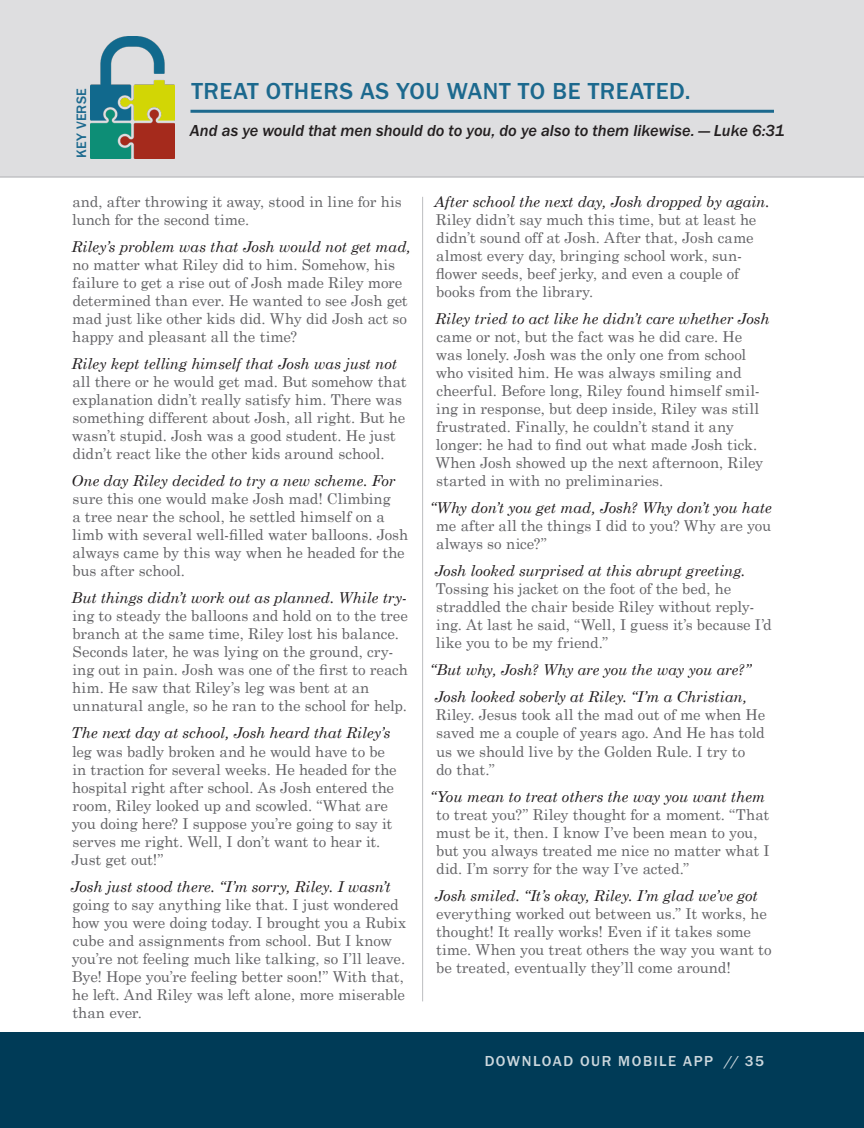
<style>
.page{position:relative;width:864px;height:1128px;background:#fff}
.page>*{position:absolute;margin:0;border:0;box-sizing:border-box;transform-origin:0 0}
.t1{font:500 24px "Franklin Gothic URW";letter-spacing:.025em;color:#1c698e}
.Article_-_Memory_Ver{font:16.5px "Franklin Gothic URW Med Ita";color:#231f20}
.Article_-_Copy{font:15px/18px "Century Schoolbook";letter-spacing:-.01em;color:#636366}
.Article_-_Copy-2{font:italic 15px "Century Schoolbook";letter-spacing:-.01em;color:#231f20}
.t2{font:500 15px "Franklin Gothic URW";letter-spacing:.105em;color:#fff}
.t3{font:500 14.1px "Franklin Gothic URW";letter-spacing:.02em;color:#1c698e}
.s1{font-style:italic;color:#231f20}
.s2{font-family:"Franklin Gothic URW Med Ita";font-weight:400}
</style>
<div class="page">
<div style="left:0;top:0;width:864px;height:177px;background:#dedee0"></div>
<img style="left:91px;top:36px;width:83px;height:122px">
<hr style="left:190px;top:110px;width:584px;height:3px;background:#1c698e">
<hr style="left:0;top:176px;width:864px;height:1px;background:#bcbdc0">
<hr style="left:422px;top:197px;width:1px;height:804px;background:#bcbdc0">
<div style="left:0;top:1031px;width:864px;height:96px;background:#003b57"></div>
<p class="t1" style="left:191px;top:76px;width:501px">TREAT OTHERS AS YOU WANT TO BE TREATED.</p>
<p class="t3" style="left:73px;top:158px;width:71px;rotate:-90deg">KEY VERSE</p>
<p class="Article_-_Copy" style="left:72px;top:191px;width:331px">and, after throwing it away, stood in line for his lunch for the second time.</p>
<p class="Article_-_Copy" style="left:71px;top:236px;width:341px"><span class="s1">Riley’s problem was that Josh would not get mad, </span>no matter what Riley did to him. Somehow, his failure to get a rise out of Josh made Riley more determined than ever. He wanted to see Josh get mad just like other kids did. Why did Josh act so happy and pleasant all the time?</p>
<p class="Article_-_Copy" style="left:71px;top:353px;width:337px"><span class="s1">Riley kept telling himself that Josh was just not </span>all there or he would get mad. But somehow that explanation didn’t really satisfy him. There was something different about Josh, all right. But he wasn’t stupid. Josh was a good student. He just didn’t react like the other kids around school.</p>
<p class="Article_-_Copy" style="left:72px;top:470px;width:338px"><span class="s1">One day Riley decided to try a new scheme. For </span>sure this one would make Josh mad! Climbing<br>a tree near the school, he settled himself on a limb with several well-filled water balloons. Josh always came by this way when he headed for the bus after school.</p>
<p class="Article_-_Copy" style="left:71px;top:587px;width:338px"><span class="s1">But things didn’t work out as planned. While try&shy;</span>ing to steady the balloons and hold on to the tree branch at the same time, Riley lost his balance.<br>Seconds later, he was lying on the ground, cry&shy;ing out in pain. Josh was one of the first to reach him. He saw that Riley’s leg was bent at an unnatural angle, so he ran to the school for help.</p>
<p class="Article_-_Copy" style="left:71px;top:722px;width:327px"><span class="s1">The next day at school, Josh heard that Riley’s </span>leg was badly broken and he would have to be in traction for several weeks. He headed for the hospital right after school. As Josh entered the room, Riley looked up and scowled. “What are you doing here? I suppose you’re going to say it serves me right. Well, I don’t want to hear it.<br>Just get out!”</p>
<p class="Article_-_Copy" style="left:71px;top:875px;width:337px"><span class="s1">Josh just stood there. “I’m sorry, Riley. I wasn’t </span>going to say anything like that. I just wondered how you were doing today. I brought you a Rubix cube and assignments from school. But I know you’re not feeling much like talking, so I’ll leave.<br>Bye! Hope you’re feeling better soon!” With that, he left. And Riley was left alone, more miserable than ever.</p>
<p class="Article_-_Memory_Ver" style="left:190px;top:121px;width:596px">And as ye would that men should do to you, do ye also to them likewise. — Luke 6:31</p>
<p class="Article_-_Copy" style="left:434px;top:191px;width:337px"><span class="s1">After school the next day, Josh dropped by again.<br></span>Riley didn’t say much this time, but at least he didn’t sound off at Josh. After that, Josh came almost every day, bringing school work, sun&shy;flower seeds, beef jerky, and even a couple of books from the library.</p>
<p class="Article_-_Copy" style="left:435px;top:308px;width:336px"><span class="s1">Riley tried to act like he didn’t care whether Josh </span>came or not, but the fact was he did care. He was lonely. Josh was the only one from school who visited him. He was always smiling and cheerful. Before long, Riley found himself smil&shy;ing in response, but deep inside, Riley was still frustrated. Finally, he couldn’t stand it any longer: he had to find out what made Josh tick.<br>When Josh showed up the next afternoon, Riley started in with no preliminaries.</p>
<p class="Article_-_Copy" style="left:436px;top:497px;width:337px;text-align:justify;text-indent:-6px"><span class="s1">“Why don’t you get mad, Josh? Why don’t you hate </span>me after all the things I did to you? Why are you always so nice?”</p>
<p class="Article_-_Copy" style="left:434px;top:560px;width:339px"><span class="s1">Josh looked surprised at this abrupt greeting.<br></span>Tossing his jacket on the foot of the bed, he straddled the chair beside Riley without reply&shy;ing. At last he said, “Well, I guess it’s because I’d like you to be my friend.”</p>
<p class="Article_-_Copy-2" style="left:430px;top:658px;width:322px">“But why, Josh? Why are you the way you are?”</p>
<p class="Article_-_Copy" style="left:434px;top:686px;width:332px"><span class="s1">Josh looked soberly at Riley. “I’m a Christian, </span>Riley. Jesus took all the mad out of me when He saved me a couple of years ago. And He has told us we should live by the Golden Rule. I try to<br>do that.”</p>
<p class="Article_-_Copy" style="left:436px;top:785px;width:335px;text-indent:-6px"><span class="s1">“You mean to treat others the way you want them </span>to treat you?” Riley thought for a moment. “That must be it, then. I know I’ve been mean to you, but you always treated me nice no matter what I did. I’m sorry for the way I’ve acted.”</p>
<p class="Article_-_Copy" style="left:434px;top:884px;width:339px"><span class="s1">Josh smiled. “It’s okay, Riley. I’m glad we’ve got </span>everything worked out between us.” It works, he thought! It really works! Even if it takes some time. When you treat others the way you want to be treated, eventually they’ll come around!</p>
<p class="t2" style="left:484px;top:1051px;width:281px">DOWNLOAD OUR MOBILE APP <span class="s2">//</span> 35</p>
</div>
